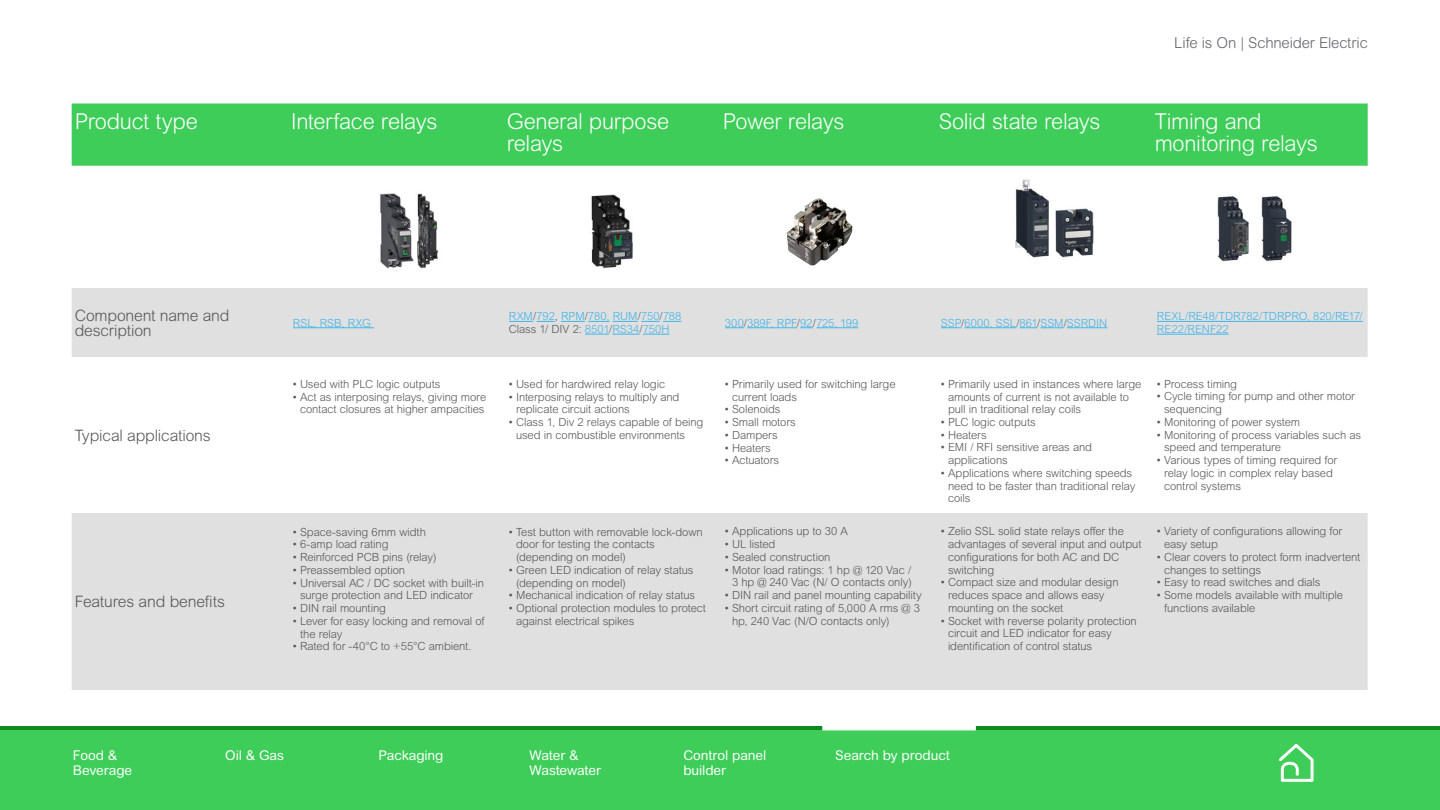
<style>
.page{position:relative;width:1440px;height:810px;background:#fff}
.page>*{position:absolute;margin:0;border:0;box-sizing:border-box;transform-origin:0 0}
.t1{font:300 21.9px/21.9px "Arial Rounded MT Pro";letter-spacing:-.015em;color:#fff}
.t2{font:300 15.75px/15px "Arial Rounded MT Pro";letter-spacing:-.01em;color:#575756}
.t3{font:300 15px "Arial Rounded MT Pro";letter-spacing:-.01em;color:#626469}
.t4{font:13.5px/15.8px "Arial Rounded MT Pro";letter-spacing:-.01em;color:#fff}
.t5{font:300 11.25px/12.8px "Arial Rounded MT Pro";letter-spacing:-.01em;color:#575756}
.t6{font:300 11.25px/12.8px "Arial Rounded MT Pro";color:#42b4e6}
.s1{color:#575756}
.s2{color:#275b9b}
</style>
<div class="page">
<div style="left:0;top:726px;width:1440px;height:84px;background:#3dcd58"></div>
<hr style="left:0;top:726px;width:1440px;height:4px;background:#0c881e">
<svg style="left:1279px;top:744px;width:35px;height:38px"></svg>
<svg style="left:823px;top:726px;width:152px;height:4px"></svg>
<div style="left:72px;top:104px;width:1296px;height:62px;background:#3dcd58"></div>
<svg style="left:72px;top:288px;width:1296px;height:402px;fill:#e0e0e1"></svg>
<hr style="left:293px;top:327px;width:81px;height:1px;background:#42b4e6">
<svg style="left:509px;top:321px;width:46px;height:1px"></svg>
<svg style="left:561px;top:321px;width:121px;height:1px"></svg>
<svg style="left:585px;top:334px;width:85px;height:1px"></svg>
<svg style="left:725px;top:327px;width:19px;height:1px"></svg>
<hr style="left:747px;top:327px;width:50px;height:1px;background:#42b4e6">
<svg style="left:800px;top:327px;width:13px;height:1px"></svg>
<hr style="left:816px;top:327px;width:42px;height:1px;background:#42b4e6">
<svg style="left:941px;top:327px;width:20px;height:1px"></svg>
<hr style="left:964px;top:327px;width:52px;height:1px;background:#42b4e6">
<svg style="left:1019px;top:327px;width:45px;height:1px"></svg>
<hr style="left:1067px;top:327px;width:40px;height:1px;background:#42b4e6">
<hr style="left:1157px;top:321px;width:206px;height:1px;background:#42b4e6">
<hr style="left:1157px;top:334px;width:72px;height:1px;background:#42b4e6">
<img style="left:1015px;top:179px;width:79px;height:79px">
<img style="left:1218px;top:195px;width:74px;height:67px">
<img style="left:380px;top:193px;width:58px;height:76px">
<img style="left:591px;top:194px;width:42px;height:75px">
<img style="left:786px;top:198px;width:66px;height:67px">
<h3 class="t3" style="left:1174px;top:34px;width:195px">Life is On | Schneider Electric</h3>
<h1 class="t1" style="left:75px;top:112px;width:125px">Product type</h1>
<h1 class="t1" style="left:291px;top:112px;width:148px">Interface relays</h1>
<h1 class="t1" style="left:507px;top:112px;width:164px">General purpose relays</h1>
<h1 class="t1" style="left:723px;top:112px;width:123px">Power relays</h1>
<h1 class="t1" style="left:939px;top:112px;width:163px">Solid state relays</h1>
<h1 class="t1" style="left:1155px;top:112px;width:165px">Timing and monitoring relays</h1>
<h2 class="t2" style="left:75px;top:308px;width:156px">Component name and description</h2>
<p class="t6" style="left:293px;top:317px;width:79px">RSL, RSB, RXG</p>
<p class="t6" style="left:509px;top:310px;width:174px">RXM<span class="s1">/</span>792<span class="s2">,</span> RPM<span class="s1">/</span>780, RUM<span class="s1">/</span>750<span class="s1">/</span>788<br><span class="s1">Class 1/ DIV 2:</span> 8501<span class="s1">/</span>RS34<span class="s1">/</span>750H</p>
<p class="t6" style="left:725px;top:317px;width:135px">300<span class="s1">/</span>389F, RPF<span class="s1">/</span>92<span class="s1">/</span>725, 199</p>
<p class="t6" style="left:941px;top:317px;width:168px">SSP<span class="s1">/</span>6000, SSL<span class="s1">/</span>861<span class="s1">/</span>SSM<span class="s1">/</span>SSRDIN</p>
<p class="t6" style="left:1157px;top:310px;width:207px">REXL/RE48/TDR782/TDRPRO, 820/RE17/<br>RE22/RENF22</p>
<h2 class="t2" style="left:75px;top:428px;width:137px">Typical applications</h2>
<h2 class="t2" style="left:75px;top:595px;width:152px">Features and benefits</h2>
<p class="t5" style="left:293px;top:378px;width:149px">• Used with PLC logic outputs</p>
<p class="t5" style="left:293px;top:391px;width:195px;text-align:center">• Act as interposing relays, giving more contact closures at higher ampacities</p>
<p class="t5" style="left:293px;top:526px;width:135px">• Space-saving 6mm width</p>
<p class="t5" style="left:293px;top:538px;width:97px">• 6-amp load rating</p>
<p class="t5" style="left:293px;top:551px;width:145px">• Reinforced PCB pins (relay)</p>
<p class="t5" style="left:293px;top:564px;width:114px">• Preassembled option</p>
<p class="t5" style="left:293px;top:577px;width:193px;text-align:center">• Universal AC / DC socket with built-in surge protection and LED indicator</p>
<p class="t5" style="left:293px;top:602px;width:95px">• DIN rail mounting</p>
<p class="t5" style="left:300px;top:615px;width:186px;text-indent:-7px">• Lever for easy locking and removal of the relay</p>
<p class="t5" style="left:293px;top:640px;width:180px">• Rated for -40°C to +55°C ambient.</p>
<p class="t5" style="left:509px;top:378px;width:158px">• Used for hardwired relay logic</p>
<p class="t5" style="left:516px;top:391px;width:165px;text-indent:-7px">• Interposing relays to multiply and replicate circuit actions</p>
<p class="t5" style="left:516px;top:416px;width:189px;text-indent:-7px">• Class 1, Div 2 relays capable of being used in combustible environments</p>
<p class="t5" style="left:732px;top:378px;width:165px;text-indent:-7px">• Primarily used for switching large current loads</p>
<p class="t5" style="left:725px;top:403px;width:57px">• Solenoids</p>
<p class="t5" style="left:725px;top:416px;width:72px">• Small motors</p>
<p class="t5" style="left:725px;top:429px;width:54px">• Dampers</p>
<p class="t5" style="left:725px;top:442px;width:47px">• Heaters</p>
<p class="t5" style="left:725px;top:454px;width:56px">• Actuators</p>
<p class="t5" style="left:516px;top:526px;width:188px;text-indent:-7px">• Test button with removable lock-down door for testing the contacts (depending on model)</p>
<p class="t5" style="left:516px;top:564px;width:179px;text-indent:-7px">• Green LED indication of relay status (depending on model)</p>
<p class="t5" style="left:509px;top:589px;width:188px">• Mechanical indication of relay status</p>
<p class="t5" style="left:516px;top:602px;width:192px;text-indent:-7px">• Optional protection modules to protect against electrical spikes</p>
<p class="t5" style="left:725px;top:526px;width:124px">• Applications up to 30 A</p>
<p class="t5" style="left:725px;top:538px;width:52px">• UL listed</p>
<p class="t5" style="left:725px;top:551px;width:107px">• Sealed construction</p>
<p class="t5" style="left:725px;top:564px;width:188px;text-align:right">• Motor load ratings: 1 hp @ 120 Vac /<br>3 hp @ 240 Vac (N/ O contacts only)</p>
<p class="t5" style="left:725px;top:589px;width:198px">• DIN rail and panel mounting capability</p>
<p class="t5" style="left:732px;top:602px;width:189px;text-indent:-7px">• Short circuit rating of 5,000 A rms @ 3 hp, 240 Vac (N/O contacts only)</p>
<p class="t5" style="left:948px;top:378px;width:195px;text-indent:-7px">• Primarily used in instances where large amounts of current is not available to pull in traditional relay coils</p>
<p class="t5" style="left:941px;top:416px;width:96px">• PLC logic outputs</p>
<p class="t5" style="left:941px;top:429px;width:47px">• Heaters</p>
<p class="t5" style="left:948px;top:442px;width:146px;text-indent:-7px">• EMI / RFI sensitive areas and applications</p>
<p class="t5" style="left:948px;top:467px;width:189px;text-indent:-7px">• Applications where switching speeds need to be faster than traditional relay coils</p>
<p class="t5" style="left:948px;top:526px;width:195px;text-indent:-7px">• Zelio SSL solid state relays offer the advantages of several input and output configurations for both AC and DC switching</p>
<p class="t5" style="left:948px;top:577px;width:172px;text-indent:-7px">• Compact size and modular design reduces space and allows easy mounting on the socket</p>
<p class="t5" style="left:948px;top:615px;width:190px;text-indent:-7px">• Socket with reverse polarity protection circuit and LED indicator for easy identification of control status</p>
<p class="t5" style="left:1157px;top:378px;width:82px">• Process timing</p>
<p class="t5" style="left:1164px;top:391px;width:192px;text-indent:-7px">• Cycle timing for pump and other motor sequencing</p>
<p class="t5" style="left:1157px;top:416px;width:145px">• Monitoring of power system</p>
<p class="t5" style="left:1164px;top:429px;width:199px;text-indent:-7px">• Monitoring of process variables such as speed and temperature</p>
<p class="t5" style="left:1164px;top:454px;width:175px;text-indent:-7px">• Various types of timing required for relay logic in complex relay based control systems</p>
<p class="t5" style="left:1164px;top:526px;width:180px;text-indent:-7px">• Variety of configurations allowing for easy setup</p>
<p class="t5" style="left:1164px;top:551px;width:198px;text-indent:-7px">• Clear covers to protect form inadvertent changes to settings</p>
<p class="t5" style="left:1157px;top:577px;width:165px">• Easy to read switches and dials</p>
<p class="t5" style="left:1164px;top:589px;width:181px;text-indent:-7px">• Some models available with multiple functions available</p>
<p class="t4" style="left:73px;top:747px;width:46px">Food &amp;</p>
<p class="t4" style="left:225px;top:747px;width:60px">Oil &amp; Gas</p>
<p class="t4" style="left:379px;top:747px;width:66px">Packaging</p>
<p class="t4" style="left:835px;top:747px;width:116px">Search by product</p>
<p class="t4" style="left:73px;top:763px;width:61px">Beverage</p>
<p class="t4" style="left:530px;top:747px;width:73px">Water &amp;<br>Wastewater</p>
<p class="t4" style="left:683px;top:747px;width:84px">Control panel builder</p>
</div>
